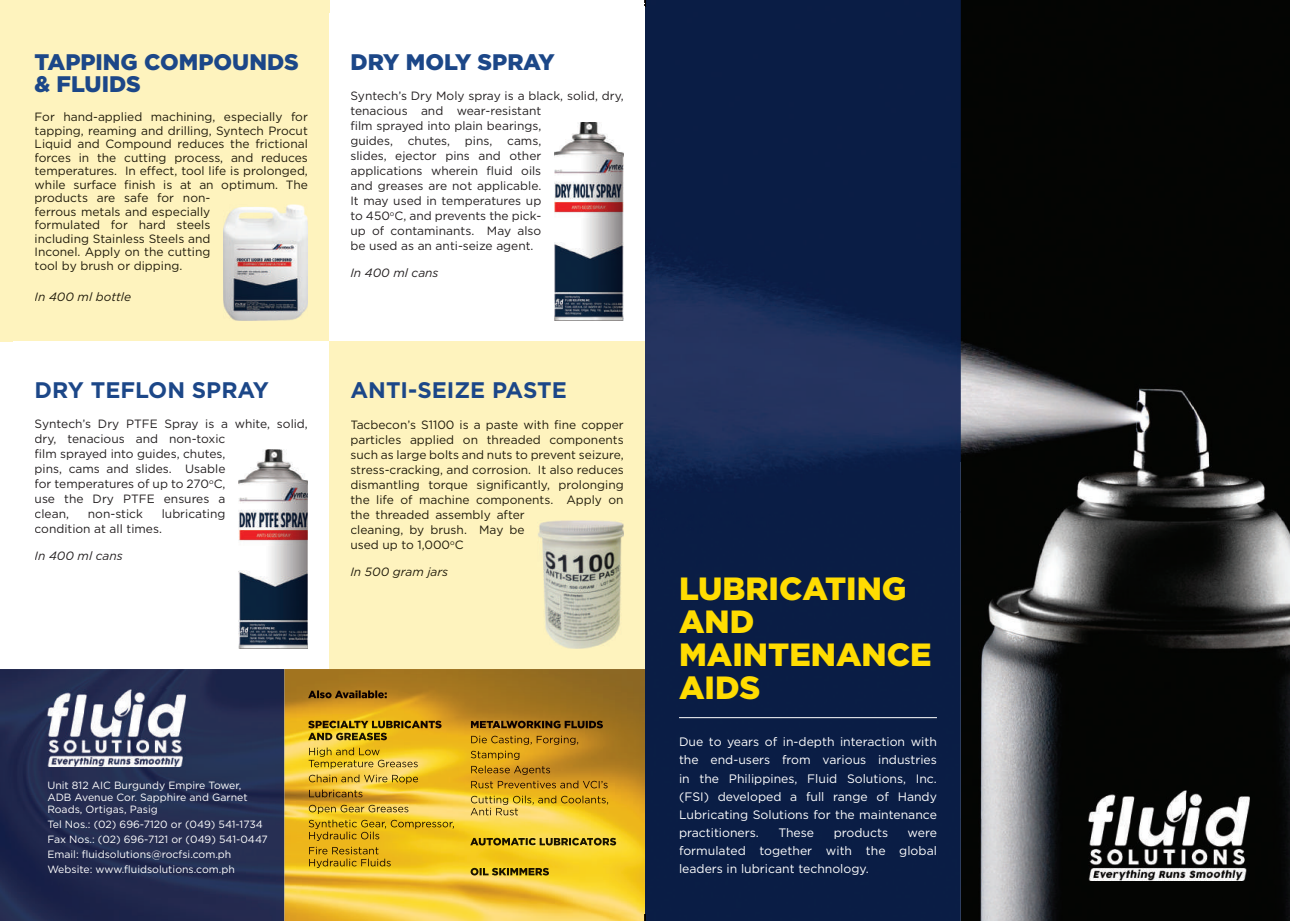
<style>
.page{position:relative;width:1290px;height:921px;background:#fff}
.page>*{position:absolute;margin:0;border:0;box-sizing:border-box;transform-origin:0 0}
.t1{font:900 32.1px/33px "Gotham";color:#ffdc01}
.t2{font:900 22.5px/22.5px "Gotham";color:#1c4788}
.t3{font:700 22.5px "Gotham";color:#1c4788}
.t4{font:12.3px/18.1px "Gotham";color:#fff;text-align:justify}
.t5{font:12px/13.5px "Gotham";color:#201b0b}
.t6{font:12px/15px "Gotham";color:#231f20}
.t7{font:italic 12px "Gotham";color:#201b0b}
.t8{font:italic 12px "Gotham";color:#231f20}
.t9{font:10.5px/15px "Gotham";color:#fff}
</style>
<div class="page">
<img style="left:0;top:668px;width:645px;height:252px">
<img style="left:308px;top:690px;width:79px;height:8px">
<img style="left:308px;top:720px;width:31px;height:8px">
<svg style="left:340px;top:720px;width:8px;height:8px"></svg>
<img style="left:349px;top:720px;width:19px;height:8px">
<img style="left:387px;top:720px;width:24px;height:8px">
<svg style="left:412px;top:720px;width:8px;height:8px"></svg>
<img style="left:421px;top:720px;width:14px;height:8px">
<svg style="left:435px;top:720px;width:6px;height:8px"></svg>
<svg style="left:308px;top:732px;width:8px;height:8px"></svg>
<img style="left:317px;top:732px;width:41px;height:8px">
<img style="left:358px;top:732px;width:14px;height:8px">
<svg style="left:372px;top:720px;width:15px;height:20px"></svg>
<img style="left:309px;top:747px;width:55px;height:9px">
<img style="left:365px;top:749px;width:15px;height:6px">
<img style="left:309px;top:759px;width:109px;height:9px">
<img style="left:309px;top:774px;width:109px;height:9px">
<img style="left:309px;top:789px;width:53px;height:8px">
<img style="left:309px;top:804px;width:99px;height:9px">
<img style="left:309px;top:819px;width:146px;height:9px">
<img style="left:309px;top:831px;width:70px;height:9px">
<img style="left:309px;top:846px;width:70px;height:8px">
<img style="left:309px;top:858px;width:82px;height:9px">
<img style="left:471px;top:720px;width:21px;height:8px">
<svg style="left:492px;top:720px;width:8px;height:8px"></svg>
<img style="left:501px;top:720px;width:51px;height:8px">
<svg style="left:553px;top:720px;width:7px;height:8px"></svg>
<img style="left:561px;top:720px;width:35px;height:8px">
<svg style="left:596px;top:720px;width:7px;height:8px"></svg>
<img style="left:471px;top:735px;width:39px;height:9px">
<img style="left:510px;top:735px;width:69px;height:9px">
<img style="left:471px;top:750px;width:48px;height:9px">
<img style="left:471px;top:765px;width:79px;height:9px">
<img style="left:471px;top:780px;width:136px;height:8px">
<img style="left:471px;top:795px;width:138px;height:9px">
<img style="left:470px;top:807px;width:48px;height:8px">
<img style="left:470px;top:837px;width:32px;height:8px">
<img style="left:502px;top:837px;width:34px;height:8px">
<svg style="left:539px;top:837px;width:6px;height:8px"></svg>
<img style="left:546px;top:837px;width:14px;height:8px">
<svg style="left:561px;top:837px;width:32px;height:8px"></svg>
<img style="left:594px;top:837px;width:15px;height:8px">
<svg style="left:610px;top:837px;width:6px;height:8px"></svg>
<svg style="left:470px;top:867px;width:8px;height:8px"></svg>
<img style="left:479px;top:867px;width:31px;height:8px">
<img style="left:510px;top:867px;width:32px;height:8px">
<svg style="left:542px;top:867px;width:7px;height:8px"></svg>
<img style="left:47px;top:689px;width:138px;height:77px">
<div style="left:0;top:0;width:329px;height:341px;background:#fef3be"></div>
<div style="left:329px;top:341px;width:316px;height:327px;background:#fef3be"></div>
<img style="left:223px;top:204px;width:85px;height:116px">
<img style="left:238px;top:449px;width:70px;height:198px">
<img style="left:554px;top:122px;width:70px;height:198px">
<img style="left:538px;top:520px;width:86px;height:127px">
<img style="left:960px;top:0;width:330px;height:818px">
<img style="left:960px;top:818px;width:141px;height:102px">
<div style="left:1243px;top:818px;width:47px;height:102px;background:#040503"></div>
<div style="left:1101px;top:880px;width:142px;height:40px;background:#040503"></div>
<img style="left:645px;top:0;width:315px;height:920px">
<img style="left:1088px;top:790px;width:161px;height:90px">
<hr style="left:679px;top:717px;width:258px;height:1px;background:#fff">
<svg style="left:644px;top:914px;width:2px;height:7px"></svg>
<h2 class="t2" style="left:35px;top:50px;width:266px">TAPPING COMPOUNDS &amp; FLUIDS</h2>
<p class="t5" style="left:35px;top:110px;width:275px">For hand-applied machining, especially for tapping, reaming and drilling, Syntech Procut Liquid and Compound reduces the frictional forces in the cutting process, and reduces temperatures. In effect, tool life is prolonged, while surface finish is at an optimum. The products are safe for non-<br>ferrous metals and especially<br>formulated for hard steels<br>including Stainless Steels and<br>Inconel. Apply on the cutting<br>tool by brush or dipping.</p>
<p class="t7" style="left:35px;top:289px;width:98px">In 400 ml bottle</p>
<h2 class="t3" style="left:35px;top:374px;width:236px">DRY TEFLON SPRAY</h2>
<p class="t6" style="left:35px;top:415px;width:275px">Syntech’s Dry PTFE Spray is a white, solid, dry, tenacious and non-toxic<br>film sprayed into guides, chutes,<br>pins, cams and slides. Usable<br>for temperatures of up to 270<sup>o</sup>C,<br>use the Dry PTFE ensures a<br>clean,</p>
<p class="t6" style="left:35px;top:505px;width:192px;text-indent:127px">lubricating condition at all times.</p>
<p class="t8" style="left:35px;top:547px;width:90px">In 400 ml cans</p>
<p class="t6" style="left:88px;top:505px;width:56px">non-stick</p>
<h2 class="t2" style="left:350px;top:50px;width:206px">DRY MOLY SPRAY</h2>
<p class="t6" style="left:350px;top:88px;width:275px">Syntech’s Dry Moly spray is a black, solid, dry, tenacious and wear-resistant<br>film sprayed into plain bearings,<br>guides, chutes, pins, cams,<br>slides, ejector pins and other<br>applications wherein fluid oils<br>and greases are not applicable.<br>It may used in temperatures up<br>to 450<sup>o</sup>C, and prevents the pick-<br>up of contaminants. May also<br>be used as an anti-seize agent.</p>
<p class="t8" style="left:350px;top:265px;width:90px">In 400 ml cans</p>
<h2 class="t3" style="left:350px;top:374px;width:218px">ANTI-SEIZE PASTE</h2>
<p class="t5" style="left:350px;top:417px;width:275px;line-height:15px">Tacbecon’s S1100 is a paste with fine copper particles applied on threaded components such as large bolts and nuts to prevent seizure, stress-cracking, and corrosion. It also reduces dismantling torque significantly, prolonging the life of machine components. Apply on the threaded assembly after<br>cleaning, by brush. May be<br>used up to 1,000<sup>o</sup>C</p>
<p class="t7" style="left:350px;top:564px;width:99px">In 500 gram jars</p>
<p class="t9" style="left:47px;top:779px;width:202px;line-height:12px">Unit 812 AIC Burgundy Empire Tower,<br>ADB Avenue Cor. Sapphire and Garnet<br>Roads, Ortigas, Pasig</p>
<p class="t9" style="left:47px;top:816px;width:222px">Tel Nos.: (02) 696-7120 or (049) 541-1734<br>Fax Nos.: (02) 696-7121 or (049) 541-0447<br>Email: fluidsolutions@rocfsi.com.ph Website: www.fluidsolutions.com.ph</p>
<h1 class="t1" style="left:679px;top:571px;width:254px">LUBRICATING<br>AND<br>MAINTENANCE<br>AIDS</h1>
<p class="t4" style="left:679px;top:732px;width:259px">Due to years of in-depth interaction with the end-users from various industries in the Philippines, Fluid Solutions, Inc. (FSI) developed a full range of Handy Lubricating Solutions for the maintenance practitioners.</p>
<p class="t4" style="left:778px;top:823px;width:37px">These</p>
<p class="t4" style="left:833px;top:823px;width:56px">products</p>
<p class="t4" style="left:679px;top:823px;width:259px;text-indent:228px">were formulated together with the global leaders in lubricant technology.</p>
</div>
